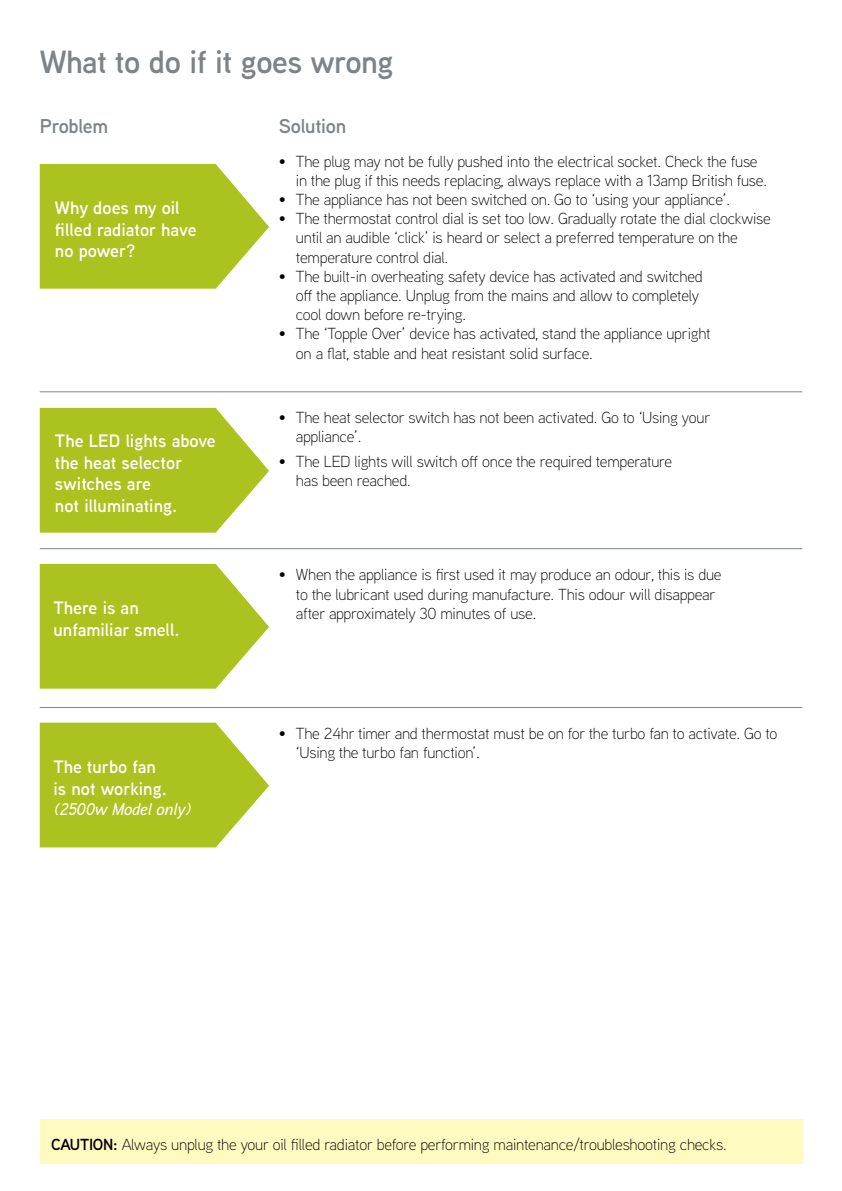
<style>
.page{position:relative;width:842px;height:1191px;background:#fff}
.page>*{position:absolute;margin:0;border:0;box-sizing:border-box;transform-origin:0 0}
.t1{font:600 32px "Vax Aaux Next";letter-spacing:-.015em;color:#7d8386}
.t2{font:600 20px "Vax Aaux Next";letter-spacing:-.015em;color:#7d8386}
.t3{font:600 18px/21.6px "Vax Aaux Next";color:#fff}
.t4{font:italic 500 17px "Vax Aaux Next";color:#fff}
.t5{font:300 16px/19.2px "Vax Aaux Next";letter-spacing:-.015em;color:#000}
.s1{font-weight:600}
</style>
<div class="page">
<svg style="left:40px;top:164px;width:229px;height:125px;background:#b5c938"></svg>
<svg style="left:40px;top:408px;width:229px;height:124px;background:#b5c937"></svg>
<svg style="left:40px;top:564px;width:229px;height:124px;background:#b5c937"></svg>
<svg style="left:40px;top:722px;width:229px;height:125px;background:#b6c939"></svg>
<hr style="left:40px;top:548px;width:762px;height:1px;background:#7d8386">
<hr style="left:40px;top:707px;width:762px;height:1px;background:#7d8386">
<hr style="left:40px;top:391px;width:762px;height:1px;background:#7d8386">
<div style="left:40px;top:1119px;width:762px;height:44px;background:#fffac0"></div>
<h1 class="t1" style="left:40px;top:39px;width:355px">What to do if it goes wrong</h1>
<p class="t2" style="left:40px;top:112px;width:70px">Problem</p>
<p class="t2" style="left:279px;top:112px;width:69px">Solution</p>
<p class="t3" style="left:55px;top:196px;width:143px">Why does my oil filled radiator have no power?</p>
<p class="t3" style="left:55px;top:429px;width:162px">The LED lights above the heat selector switches are<br>not illuminating.</p>
<p class="t3" style="left:54px;top:596px;width:127px">There is an unfamiliar smell.</p>
<p class="t3" style="left:54px;top:756px;width:115px">The turbo fan is not working.</p>
<p class="t4" style="left:54px;top:797px;width:138px">(2500w Model only)</p>
<p class="t5" style="left:296px;top:151px;width:473px;text-indent:-17px">• The plug may not be fully pushed into the electrical socket. Check the fuse in the plug if this needs replacing, always replace with a 13amp British fuse.</p>
<p class="t5" style="left:279px;top:189px;width:453px">• The appliance has not been switched on. Go to ‘using your appliance’.</p>
<p class="t5" style="left:296px;top:208px;width:476px;text-indent:-17px">• The thermostat control dial is set too low. Gradually rotate the dial clockwise until an audible ‘click’ is heard or select a preferred temperature on the temperature control dial.</p>
<p class="t5" style="left:296px;top:266px;width:408px;text-indent:-17px">• The built-in overheating safety device has activated and switched off the appliance. Unplug from the mains and allow to completely cool down before re-trying.</p>
<p class="t5" style="left:296px;top:324px;width:416px;text-indent:-17px">• The ‘Topple Over’ device has activated, stand the appliance upright on a flat, stable and heat resistant solid surface.</p>
<p class="t5" style="left:296px;top:407px;width:416px;text-indent:-17px">• The heat selector switch has not been activated. Go to ‘Using your appliance’.</p>
<p class="t5" style="left:296px;top:451px;width:378px;text-indent:-17px">• The LED lights will switch off once the required temperature has been reached.</p>
<p class="t5" style="left:296px;top:564px;width:427px;text-indent:-17px">• When the appliance is first used it may produce an odour, this is due to the lubricant used during manufacture. This odour will disappear after approximately 30 minutes of use.</p>
<p class="t5" style="left:296px;top:723px;width:483px;text-indent:-17px">• The 24hr timer and thermostat must be on for the turbo fan to activate. Go to ‘Using the turbo fan function’.</p>
<p class="t5" style="left:51px;top:1134px;width:677px"><span class="s1">CAUTION:</span> Always unplug the your oil filled radiator before performing maintenance/troubleshooting checks.</p>
</div>
